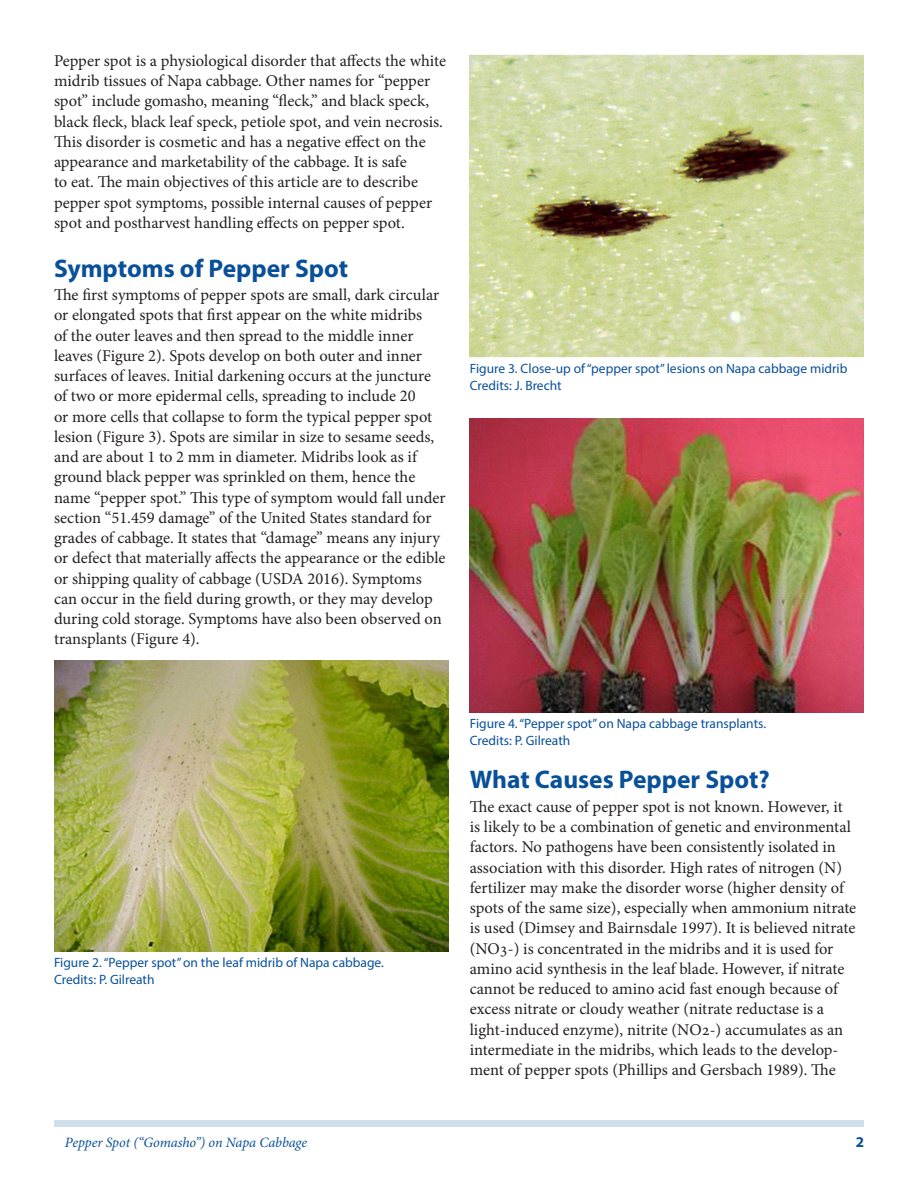
<style>
.page{position:relative;width:918px;height:1188px;background:#fff}
.page>*{position:absolute;margin:0;border:0;box-sizing:border-box;transform-origin:0 0}
.SectionHeading0{font:700 25.5px "Myriad Pro";color:#09509a}
.Paragraph{font:16.5px/20.2px "Minion Pro";color:#231f20}
.PageNumber{font:700 15px "Myriad Pro";color:#09509a}
.RunningTitleItalics{font:italic 14.25px "Minion Pro";letter-spacing:-.01em;color:#09509a}
.FigureCaption{font:13.5px "Myriad Pro";color:#09509a}
</style>
<div class="page">
<div style="left:54px;top:1120px;width:810px;height:7px;background:#d0dfeb"></div>
<img style="left:54px;top:661px;width:394px;height:291px">
<img style="left:470px;top:54px;width:394px;height:304px">
<img style="left:470px;top:419px;width:394px;height:294px">
<p class="Paragraph" style="left:54px;top:51px;width:394px">Pepper spot is a physiological disorder that affects the white midrib tissues of Napa cabbage. Other names for “pepper spot” include gomasho, meaning “fleck,” and black speck, black fleck, black leaf speck, petiole spot, and vein necrosis.<br>This disorder is cosmetic and has a negative effect on the appearance and marketability of the cabbage. It is safe<br>to eat. The main objectives of this article are to describe pepper spot symptoms, possible internal causes of pepper spot and postharvest handling effects on pepper spot.</p>
<p class="SectionHeading0" style="left:54px;top:251px;width:296px">Symptoms of Pepper Spot</p>
<p class="Paragraph" style="left:54px;top:285px;width:393px">The first symptoms of pepper spots are small, dark circular or elongated spots that first appear on the white midribs<br>of the outer leaves and then spread to the middle inner leaves (Figure 2). Spots develop on both outer and inner surfaces of leaves. Initial darkening occurs at the juncture of two or more epidermal cells, spreading to include 20<br>or more cells that collapse to form the typical pepper spot lesion (Figure 3). Spots are similar in size to sesame seeds, and are about 1 to 2 mm in diameter. Midribs look as if ground black pepper was sprinkled on them, hence the name “pepper spot.” This type of symptom would fall under section “51.459 damage” of the United States standard for grades of cabbage. It states that “damage” means any injury or defect that materially affects the appearance or the edible or shipping quality of cabbage (USDA 2016). Symptoms can occur in the field during growth, or they may develop during cold storage. Symptoms have also been observed on transplants (Figure 4).</p>
<p class="FigureCaption" style="left:470px;top:360px;width:379px">Figure 3. Close-up of “pepper spot” lesions on Napa cabbage midrib</p>
<p class="FigureCaption" style="left:470px;top:377px;width:93px">Credits: J. Brecht</p>
<p class="FigureCaption" style="left:54px;top:954px;width:332px">Figure 2. “Pepper spot” on the leaf midrib of Napa cabbage.</p>
<p class="FigureCaption" style="left:54px;top:971px;width:102px">Credits: P. Gilreath</p>
<p class="FigureCaption" style="left:470px;top:716px;width:298px">Figure 4. “Pepper spot” on Napa cabbage transplants.</p>
<p class="FigureCaption" style="left:470px;top:732px;width:102px">Credits: P. Gilreath</p>
<p class="SectionHeading0" style="left:470px;top:763px;width:302px">What Causes Pepper Spot?</p>
<p class="Paragraph" style="left:470px;top:797px;width:388px">The exact cause of pepper spot is not known. However, it is likely to be a combination of genetic and environmental factors. No pathogens have been consistently isolated in association with this disorder. High rates of nitrogen (N) fertilizer may make the disorder worse (higher density of spots of the same size), especially when ammonium nitrate is used (Dimsey and Bairnsdale 1997). It is believed nitrate (NO3-) is concentrated in the midribs and it is used for amino acid synthesis in the leaf blade. However, if nitrate cannot be reduced to amino acid fast enough because of excess nitrate or cloudy weather (nitrate reductase is a light-induced enzyme), nitrite (NO2-) accumulates as an intermediate in the midribs, which leads to the develop&shy;ment of pepper spots (Phillips and Gersbach 1989). The</p>
<p class="RunningTitleItalics" style="left:65px;top:1133px;width:244px">Pepper Spot (“Gomasho”) on Napa Cabbage</p>
<p class="PageNumber" style="left:856px;top:1133px;width:10px">2</p>
</div>
